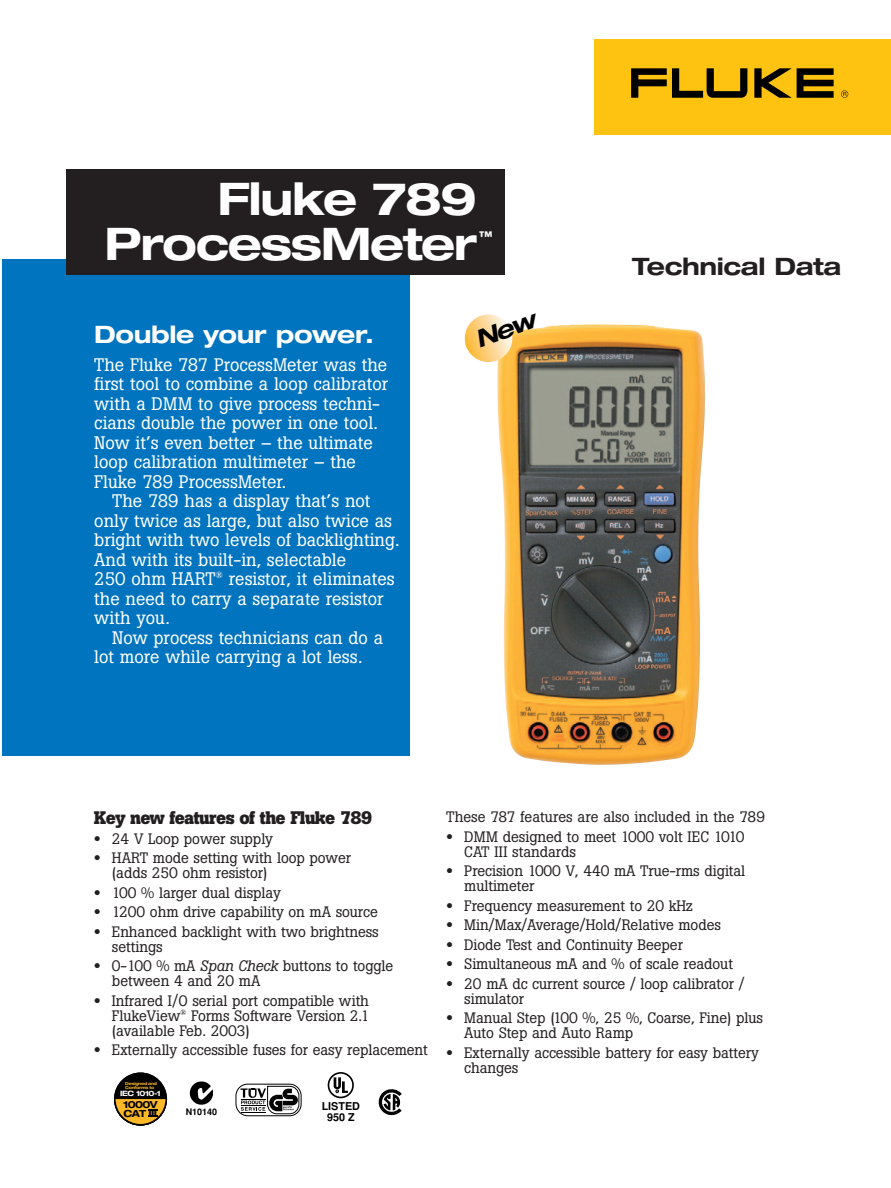
<style>
.page{position:relative;width:891px;height:1188px;background:#fff}
.page>*{position:absolute;margin:0;border:0;box-sizing:border-box;transform-origin:0 0}
.t1{font:700 expanded 45px/45px "Helvetica Neue";letter-spacing:-.035em;color:#fff;text-align:right}
.t2{font:700 expanded 24px "Helvetica Neue";letter-spacing:-.015em;color:#fff}
.t3{font:700 expanded 24px "Helvetica Neue";letter-spacing:-.015em;color:#231f20}
.t4{font:18px/19.5px "Boton";color:#fff}
.t5{font:700 18px "Boton";letter-spacing:-.03em;color:#231f20}
.t6{font:15px/15px "Boton";letter-spacing:-.005em;color:#231f20}
.t7{font:700 expanded 13.5px "Helvetica Neue";color:#fff}
.t8{font:700 10.8px/10.8px "Helvetica";color:#000;text-align:center}
.t9{font:700 expanded 9.75px/8.6px "Helvetica Neue";letter-spacing:-.07em;color:#000}
.t10{font:700 9px "Helvetica";color:#000}
.t11{font:700 expanded 7.35px "Helvetica Neue";letter-spacing:-.05em;color:#fff}
.t12{font:700 expanded 4.05px/4.1px "Helvetica Neue";letter-spacing:-.05em;color:#fcb828}
.t13{font:700 2.25px "Helvetica";color:#000}
.s1{font-size:21px}
.s2{font-style:italic}
</style>
<div class="page">
<div style="left:2px;top:260px;width:407px;height:496px;background:#0074be"></div>
<img style="left:497px;top:324px;width:208px;height:441px">
<div style="left:594px;top:39px;width:297px;height:96px;background:#fec210"></div>
<svg style="left:754px;top:68px;width:80px;height:30px"></svg>
<svg style="left:631px;top:68px;width:117px;height:30px"></svg>
<svg style="left:841px;top:90px;width:7px;height:8px"></svg>
<div style="left:66px;top:169px;width:438px;height:106px;background:#231f20"></div>
<div style="left:114px;top:1073px;width:53px;height:53px;background:#000;border:2px solid #000;border-radius:50%"></div>
<svg style="left:114px;top:1097px;width:54px;height:29px"></svg>
<div style="left:236px;top:1084px;width:65px;height:32px;border:1px solid #000;border-radius:12px"></div>
<svg style="left:241px;top:1086px;width:58px;height:28px"></svg>
<svg style="left:334px;top:1077px;width:14px;height:16px"></svg>
<div style="left:328px;top:1072px;width:26px;height:26px;border:2px solid #000;border-radius:50%"></div>
<svg style="left:189px;top:1081px;width:24px;height:24px"></svg>
<svg style="left:378px;top:1089px;width:24px;height:26px"></svg>
<svg style="left:464px;top:314px;width:76px;height:51px"></svg>
<h1 class="t1" style="left:104px;top:181px;width:374px">Fluke 789<br>ProcessMeter</h1>
<p class="t7" style="left:479px;top:232px;width:15px">™</p>
<h2 class="t2" style="left:94px;top:325px;width:281px">Double your power.</h2>
<p class="t4" style="left:94px;top:357px;width:295px">The Fluke 787 ProcessMeter was the first tool to combine a loop calibrator with a DMM to give process techni&shy;cians double the power in one tool.<br>Now it’s even better – the ultimate loop calibration multimeter – the Fluke 789 ProcessMeter.</p>
<p class="t4" style="left:94px;top:493px;width:307px;text-indent:18px">The 789 has a display that’s not only twice as large, but also twice as bright with two levels of backlighting.<br>And with its built-in, selectable<br>250 ohm HART<sup>®</sup> resistor, it eliminates the need to carry a separate resistor with you.</p>
<p class="t4" style="left:94px;top:630px;width:290px;text-indent:18px">Now process technicians can do a lot more while carrying a lot less.</p>
<h2 class="t3" style="left:632px;top:258px;width:211px">Technical Data</h2>
<p class="t5" style="left:94px;top:811px;width:280px">Key new features of the Fluke 789</p>
<p class="t6" style="left:94px;top:832px;width:181px"><span class="s1">•</span> 24 V Loop power supply</p>
<p class="t6" style="left:112px;top:852px;width:241px;text-indent:-18px"><span class="s1">•</span> HART mode setting with loop power (adds 250 ohm resistor)</p>
<p class="t6" style="left:94px;top:886px;width:189px"><span class="s1">•</span> 100 % larger dual display</p>
<p class="t6" style="left:94px;top:906px;width:285px"><span class="s1">•</span> 1200 ohm drive capability on mA source</p>
<p class="t6" style="left:112px;top:925px;width:268px;text-indent:-18px"><span class="s1">•</span> Enhanced backlight with two brightness settings</p>
<p class="t6" style="left:112px;top:960px;width:283px;text-indent:-18px"><span class="s1">•</span> 0-100 % mA <span class="s2">Span Check</span> buttons to toggle between 4 and 20 mA</p>
<p class="t6" style="left:112px;top:994px;width:259px;text-align:justify;text-indent:-18px"><span class="s1">•</span> Infrared I/O serial port compatible with FlukeView<sup>®</sup> Forms Software Version 2.1 (available Feb. 2003)</p>
<p class="t6" style="left:94px;top:1044px;width:335px"><span class="s1">•</span> Externally accessible fuses for easy replacement</p>
<p class="t12" style="left:125px;top:1082px;width:33px">Designed and<br>Conforms to</p>
<p class="t11" style="left:120px;top:1091px;width:42px">IEC 1010-1</p>
<p class="t9" style="left:123px;top:1101px;width:36px">1000V<br>CAT III</p>
<p class="t10" style="left:186px;top:1109px;width:33px">N10140</p>
<p class="t13" style="left:336px;top:1090px;width:3px">R</p>
<p class="t8" style="left:322px;top:1102px;width:40px">LISTED<br>950 Z</p>
<p class="t6" style="left:446px;top:811px;width:320px">These 787 features are also included in the 789</p>
<p class="t6" style="left:464px;top:830px;width:282px;text-indent:-18px"><span class="s1">•</span> DMM designed to meet 1000 volt IEC 1010<br>CAT III standards</p>
<p class="t6" style="left:464px;top:865px;width:283px;text-indent:-18px"><span class="s1">•</span> Precision 1000 V, 440 mA True-rms digital multimeter</p>
<p class="t6" style="left:446px;top:899px;width:248px"><span class="s1">•</span> Frequency measurement to 20 kHz</p>
<p class="t6" style="left:446px;top:919px;width:276px"><span class="s1">•</span> Min/Max/Average/Hold/Relative modes</p>
<p class="t6" style="left:446px;top:938px;width:238px"><span class="s1">•</span> Diode Test and Continuity Beeper</p>
<p class="t6" style="left:446px;top:958px;width:288px"><span class="s1">•</span> Simultaneous mA and % of scale readout</p>
<p class="t6" style="left:464px;top:977px;width:282px;text-indent:-18px"><span class="s1">•</span> 20 mA dc current source / loop calibrator / simulator</p>
<p class="t6" style="left:464px;top:1012px;width:300px;text-indent:-18px"><span class="s1">•</span> Manual Step (100 %, 25 %, Coarse, Fine) plus<br>Auto Step and Auto Ramp</p>
<p class="t6" style="left:464px;top:1046px;width:296px;text-indent:-18px"><span class="s1">•</span> Externally accessible battery for easy battery changes</p>
</div>
